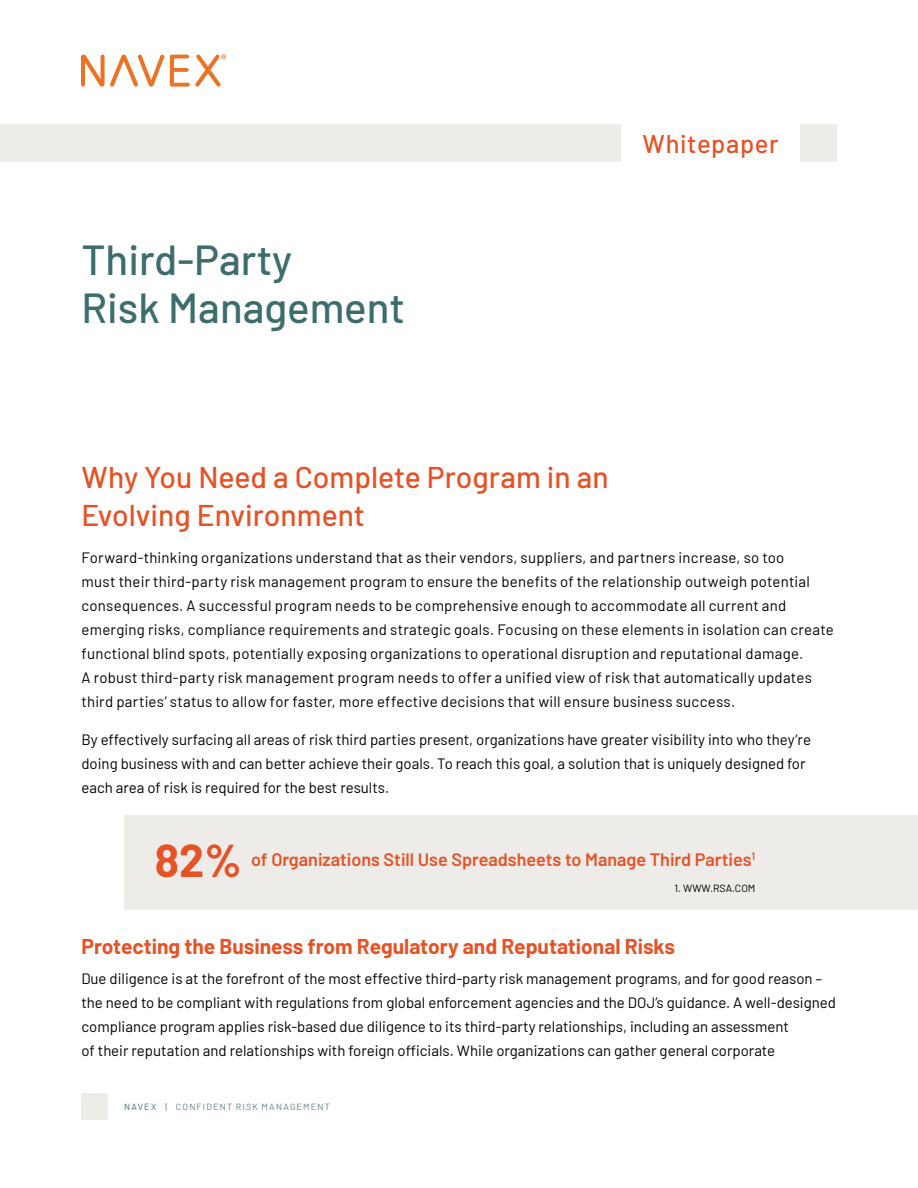
<style>
.page{position:relative;width:918px;height:1188px;background:#fff}
.page>*{position:absolute;margin:0;border:0;box-sizing:border-box;transform-origin:0 0}
.t1{font:700 45px "Barlow";color:#e65225}
.t2{font:500 42px/48px "Barlow";color:#3c6d6c}
.t3{font:500 30px/37.5px "Barlow";color:#e65225}
.t4{font:500 25.5px "Barlow";letter-spacing:.025em;color:#e65225}
.t5{font:700 21px "Barlow";color:#e65225}
.t6{font:600 18px "Barlow";color:#e65225}
.t7{font:15px/24px "Barlow";letter-spacing:.005em;color:#000}
.t8{font:10.5px "Barlow";color:#000}
.t9{font:9px "Barlow";letter-spacing:.135em;color:#5f8080}
.s1{color:#3c6d6c}
</style>
<div class="page">
<div style="left:1px;top:124px;width:836px;height:38px;background:#eeece9"></div>
<div style="left:621px;top:124px;width:178px;height:39px;background:#fff"></div>
<svg style="left:81px;top:54px;width:145px;height:33px"></svg>
<div style="left:81px;top:1094px;width:27px;height:26px;background:#eeece9"></div>
<div style="left:124px;top:815px;width:794px;height:94px;background:#eeece9"></div>
<h2 class="t2" style="left:81px;top:232px;width:325px">Third-Party<br>Risk Management</h2>
<h3 class="t4" style="left:643px;top:125px;width:137px">Whitepaper</h3>
<h3 class="t3" style="left:81px;top:456px;width:529px">Why You Need a Complete Program in an<br>Evolving Environment</h3>
<p class="t7" style="left:81px;top:545px;width:754px">Forward-thinking organizations understand that as their vendors, suppliers, and partners increase, so too<br>must their third-party risk management program to ensure the benefits of the relationship outweigh potential consequences. A successful program needs to be comprehensive enough to accommodate all current and emerging risks, compliance requirements and strategic goals. Focusing on these elements in isolation can create functional blind spots, potentially exposing organizations to operational disruption and reputational damage.<br>A robust third-party risk management program needs to offer a unified view of risk that automatically updates third parties’ status to allow for faster, more effective decisions that will ensure business success.</p>
<p class="t7" style="left:81px;top:726px;width:731px">By effectively surfacing all areas of risk third parties present, organizations have greater visibility into who they’re doing business with and can better achieve their goals. To reach this goal, a solution that is uniquely designed for each area of risk is required for the best results.</p>
<h1 class="t1" style="left:155px;top:827px;width:88px">82%</h1>
<p class="t6" style="left:251px;top:846px;width:506px">of Organizations Still Use Spreadsheets to Manage Third Parties<sup>1</sup></p>
<p class="t8" style="left:674px;top:881px;width:82px">1. WWW.RSA.COM</p>
<h3 class="t5" style="left:81px;top:931px;width:595px">Protecting the Business from Regulatory and Reputational Risks</h3>
<p class="t7" style="left:81px;top:966px;width:756px">Due diligence is at the forefront of the most effective third-party risk management programs, and for good reason – the need to be compliant with regulations from global enforcement agencies and the DOJ’s guidance. A well-designed compliance program applies risk-based due diligence to its third-party relationships, including an assessment<br>of their reputation and relationships with foreign officials. While organizations can gather general corporate</p>
<p class="t9" style="left:124px;top:1100px;width:207px"><span class="s1">NAVEX |</span> CONFIDENT RISK MANAGEMENT</p>
</div>
